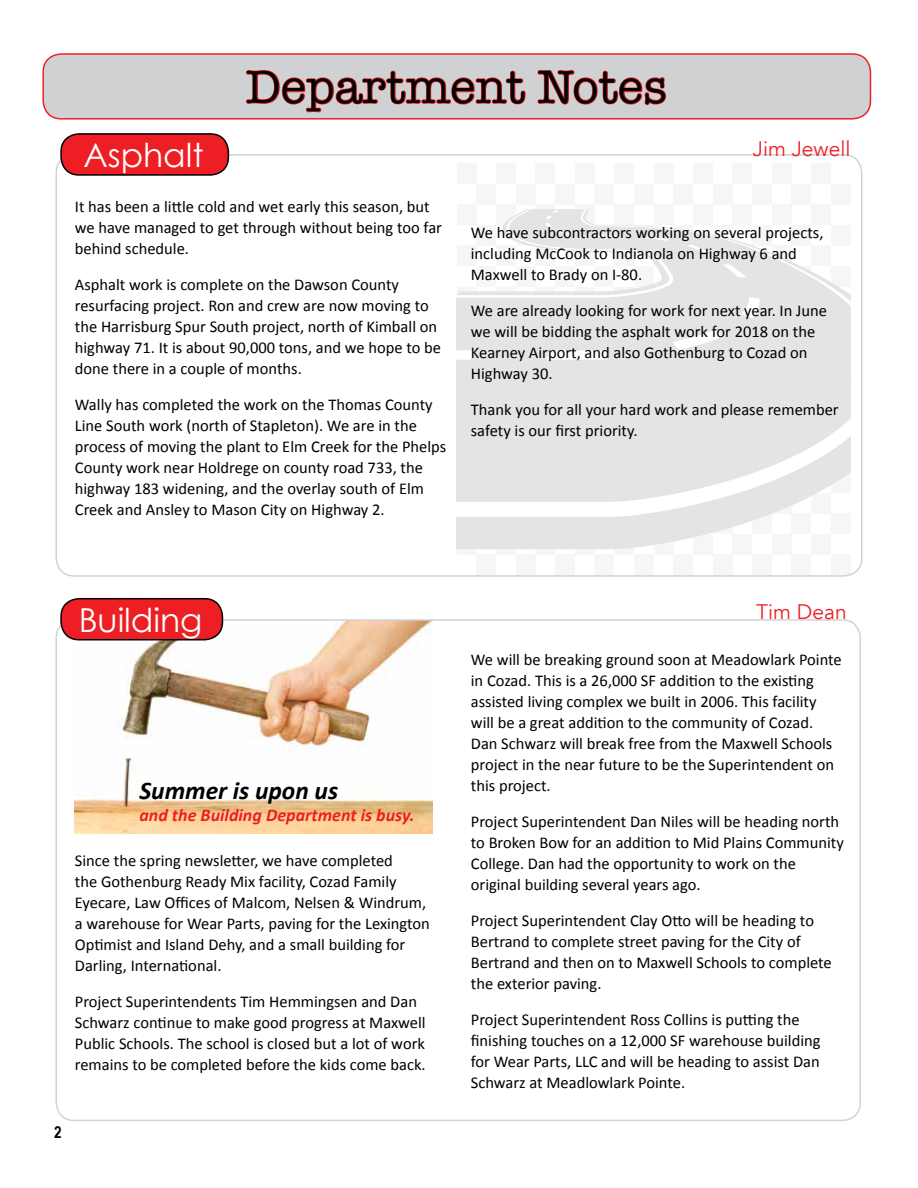
<style>
.page{position:relative;width:918px;height:1188px;background:#fff}
.page>*{position:absolute;margin:0;border:0;box-sizing:border-box;transform-origin:0 0}
.t1{font:48px "American Typewriter";color:#000}
.t2{font:33px "Century Gothic";color:#fff}
.t3{font:italic 700 25.5px "Calibri";color:#000}
.t4{font:21px "Avenir";color:#ed1f24}
.t5{font:italic 700 18px "Calibri";color:#ed1f24}
.t6{font:16.5px/21px "Calibri";color:#000}
.t7{font:700 16.5px "Arial Narrow";color:#000}
</style>
<div class="page">
<img style="left:75px;top:622px;width:358px;height:212px">
<div style="left:457px;top:163px;width:20px;height:21px;background:#f6f6f6"></div>
<div style="left:496px;top:163px;width:20px;height:21px;background:#f6f6f6"></div>
<div style="left:536px;top:163px;width:19px;height:21px;background:#f6f6f6"></div>
<div style="left:575px;top:163px;width:20px;height:21px;background:#f6f6f6"></div>
<div style="left:614px;top:163px;width:20px;height:21px;background:#f6f6f6"></div>
<div style="left:654px;top:163px;width:19px;height:21px;background:#f6f6f6"></div>
<div style="left:693px;top:163px;width:20px;height:21px;background:#f6f6f6"></div>
<div style="left:732px;top:163px;width:20px;height:21px;background:#f6f6f6"></div>
<div style="left:772px;top:163px;width:19px;height:21px;background:#f6f6f6"></div>
<div style="left:811px;top:163px;width:20px;height:21px;background:#f6f6f6"></div>
<div style="left:477px;top:184px;width:19px;height:20px;background:#f6f6f6"></div>
<div style="left:516px;top:184px;width:20px;height:20px;background:#f6f6f6"></div>
<div style="left:555px;top:184px;width:20px;height:20px;background:#f6f6f6"></div>
<div style="left:595px;top:184px;width:19px;height:20px;background:#f6f6f6"></div>
<div style="left:634px;top:184px;width:20px;height:20px;background:#f6f6f6"></div>
<div style="left:673px;top:184px;width:20px;height:20px;background:#f6f6f6"></div>
<div style="left:713px;top:184px;width:19px;height:20px;background:#f6f6f6"></div>
<div style="left:752px;top:184px;width:20px;height:20px;background:#f6f6f6"></div>
<div style="left:791px;top:184px;width:20px;height:20px;background:#f6f6f6"></div>
<div style="left:831px;top:184px;width:19px;height:20px;background:#f6f6f6"></div>
<div style="left:457px;top:204px;width:20px;height:21px;background:#f6f6f6"></div>
<div style="left:496px;top:204px;width:20px;height:21px;background:#f6f6f6"></div>
<div style="left:536px;top:204px;width:19px;height:21px;background:#f6f6f6"></div>
<div style="left:575px;top:204px;width:20px;height:21px;background:#f6f6f6"></div>
<div style="left:614px;top:204px;width:20px;height:21px;background:#f6f6f6"></div>
<div style="left:654px;top:204px;width:19px;height:21px;background:#f6f6f6"></div>
<div style="left:693px;top:204px;width:20px;height:21px;background:#f6f6f6"></div>
<div style="left:732px;top:204px;width:20px;height:21px;background:#f6f6f6"></div>
<div style="left:772px;top:204px;width:19px;height:21px;background:#f6f6f6"></div>
<div style="left:811px;top:204px;width:20px;height:21px;background:#f6f6f6"></div>
<div style="left:457px;top:534px;width:20px;height:21px;background:#f6f6f6"></div>
<div style="left:496px;top:534px;width:20px;height:21px;background:#f6f6f6"></div>
<div style="left:536px;top:534px;width:19px;height:21px;background:#f6f6f6"></div>
<div style="left:575px;top:534px;width:20px;height:21px;background:#f6f6f6"></div>
<div style="left:614px;top:534px;width:20px;height:21px;background:#f6f6f6"></div>
<div style="left:654px;top:534px;width:19px;height:21px;background:#f6f6f6"></div>
<div style="left:693px;top:534px;width:20px;height:21px;background:#f6f6f6"></div>
<div style="left:732px;top:534px;width:20px;height:21px;background:#f6f6f6"></div>
<div style="left:772px;top:534px;width:19px;height:21px;background:#f6f6f6"></div>
<div style="left:811px;top:534px;width:20px;height:21px;background:#f6f6f6"></div>
<div style="left:477px;top:555px;width:19px;height:20px;background:#f6f6f6"></div>
<div style="left:516px;top:555px;width:20px;height:20px;background:#f6f6f6"></div>
<div style="left:555px;top:555px;width:20px;height:20px;background:#f6f6f6"></div>
<div style="left:595px;top:555px;width:19px;height:20px;background:#f6f6f6"></div>
<div style="left:634px;top:555px;width:20px;height:20px;background:#f6f6f6"></div>
<div style="left:673px;top:555px;width:20px;height:20px;background:#f6f6f6"></div>
<div style="left:713px;top:555px;width:19px;height:20px;background:#f6f6f6"></div>
<div style="left:752px;top:555px;width:20px;height:20px;background:#f6f6f6"></div>
<div style="left:791px;top:555px;width:20px;height:20px;background:#f6f6f6"></div>
<div style="left:831px;top:555px;width:19px;height:20px;background:#f6f6f6"></div>
<svg style="left:457px;top:517px;width:306px;height:32px;fill:#e4e4e4"></svg>
<svg style="left:457px;top:411px;width:393px;height:106px;fill:#e4e4e4"></svg>
<svg style="left:457px;top:209px;width:393px;height:202px"></svg>
<div style="left:43px;top:54px;width:827px;height:65px;background:#cfd1d2;border-radius:18px"></div>
<svg style="left:246px;top:70px;width:280px;height:43px"></svg>
<svg style="left:537px;top:70px;width:129px;height:35px"></svg>
<div style="left:42px;top:53px;width:829px;height:67px;border:2px solid #ed1f24;border-radius:18px"></div>
<div style="left:61px;top:134px;width:167px;height:41px;background:#ed1f24;border-radius:18px"></div>
<div style="left:60px;top:133px;width:169px;height:43px;border:2px solid #000;border-radius:18px"></div>
<div style="left:61px;top:599px;width:161px;height:41px;background:#ed1f24;border-radius:18px"></div>
<div style="left:60px;top:598px;width:163px;height:42px;border:2px solid #000;border-radius:18px"></div>
<h1 class="t1" style="left:246px;top:50px;width:423px">Department Notes</h1>
<h2 class="t2" style="left:83px;top:135px;width:122px">Asphalt</h2>
<p class="t4" style="left:753px;top:136px;width:99px">Jim Jewell</p>
<p class="t6" style="left:75px;top:196px;width:369px">It has been a little cold and wet early this season, but we have managed to get through without being too far behind schedule.</p>
<p class="t6" style="left:75px;top:274px;width:368px">Asphalt work is complete on the Dawson County resurfacing project. Ron and crew are now moving to the Harrisburg Spur South project, north of Kimball on highway 71. It is about 90,000 tons, and we hope to be done there in a couple of months.</p>
<p class="t6" style="left:75px;top:394px;width:373px">Wally has completed the work on the Thomas County Line South work (north of Stapleton). We are in the process of moving the plant to Elm Creek for the Phelps County work near Holdrege on county road 733, the highway 183 widening, and the overlay south of Elm Creek and Ansley to Mason City on Highway 2.</p>
<p class="t6" style="left:471px;top:222px;width:354px">We have subcontractors working on several projects, including McCook to Indianola on Highway 6 and<br>Maxwell to Brady on I-80.</p>
<p class="t6" style="left:471px;top:300px;width:358px">We are already looking for work for next year. In June we will be bidding the asphalt work for 2018 on the Kearney Airport, and also Gothenburg to Cozad on Highway 30.</p>
<p class="t6" style="left:471px;top:399px;width:369px">Thank you for all your hard work and please remember safety is our first priority.</p>
<h2 class="t2" style="left:79px;top:600px;width:125px">Building</h2>
<p class="t4" style="left:756px;top:599px;width:92px">Tim Dean</p>
<h3 class="t3" style="left:139px;top:774px;width:200px">Summer is upon us</h3>
<p class="t5" style="left:139px;top:804px;width:277px">and the Building Department is busy.</p>
<p class="t6" style="left:75px;top:850px;width:356px">Since the spring newsletter, we have completed<br>the Gothenburg Ready Mix facility, Cozad Family Eyecare, Law Offices of Malcom, Nelsen &amp; Windrum, a warehouse for Wear Parts, paving for the Lexington Optimist and Island Dehy, and a small building for Darling, International.</p>
<p class="t6" style="left:75px;top:991px;width:352px">Project Superintendents Tim Hemmingsen and Dan Schwarz continue to make good progress at Maxwell Public Schools. The school is closed but a lot of work remains to be completed before the kids come back.</p>
<p class="t6" style="left:471px;top:649px;width:372px">We will be breaking ground soon at Meadowlark Pointe in Cozad. This is a 26,000 SF addition to the existing assisted living complex we built in 2006. This facility will be a great addition to the community of Cozad.<br>Dan Schwarz will break free from the Maxwell Schools project in the near future to be the Superintendent on this project.</p>
<p class="t6" style="left:471px;top:811px;width:375px">Project Superintendent Dan Niles will be heading north to Broken Bow for an addition to Mid Plains Community College. Dan had the opportunity to work on the original building several years ago.</p>
<p class="t6" style="left:471px;top:910px;width:362px">Project Superintendent Clay Otto will be heading to Bertrand to complete street paving for the City of Bertrand and then on to Maxwell Schools to complete the exterior paving.</p>
<p class="t6" style="left:471px;top:1009px;width:351px">Project Superintendent Ross Collins is putting the finishing touches on a 12,000 SF warehouse building for Wear Parts, LLC and will be heading to assist Dan Schwarz at Meadlowlark Pointe.</p>
<p class="t7" style="left:54px;top:1119px;width:9px">2</p>
</div>
